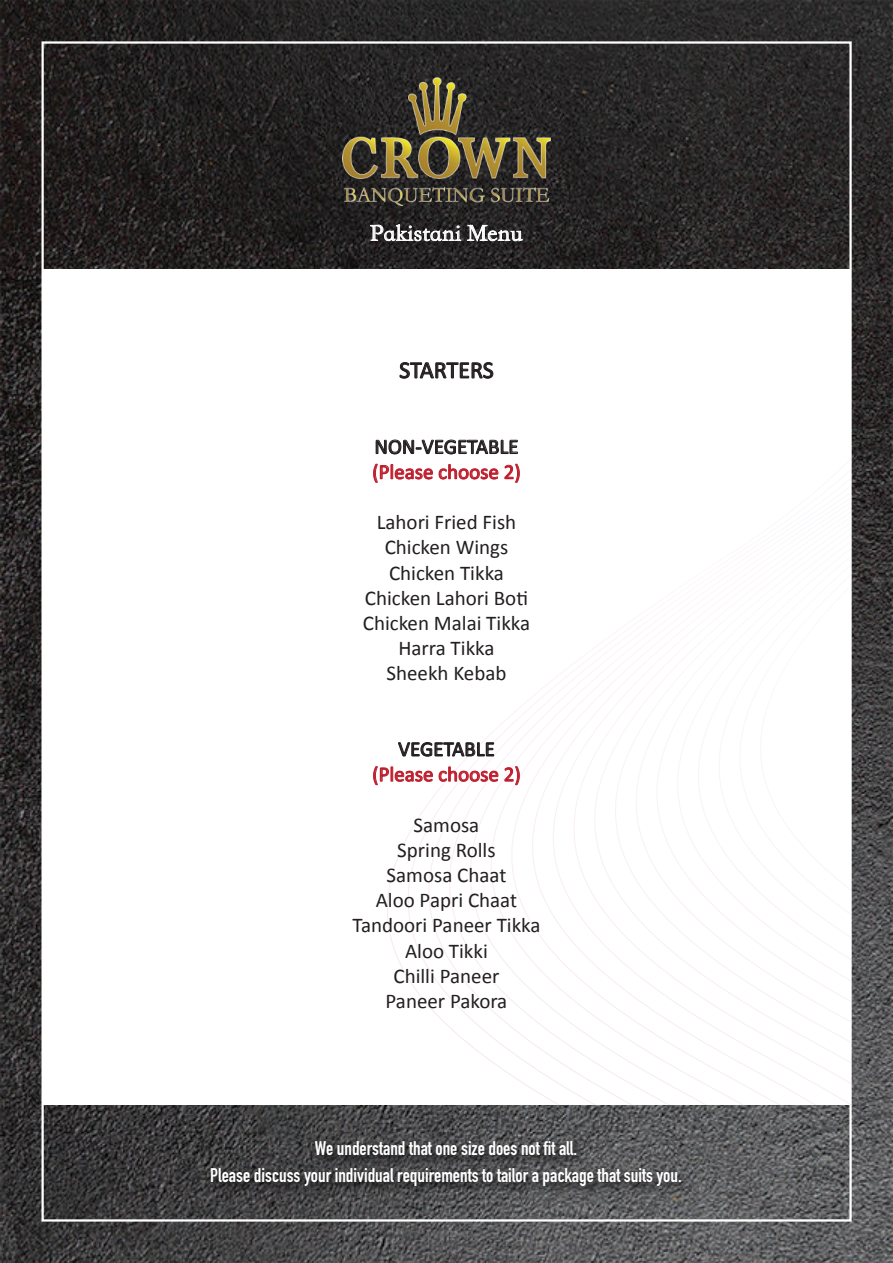
<style>
.page{position:relative;width:893px;height:1263px;background:#fff}
.page>*{position:absolute;margin:0;border:0;box-sizing:border-box;transform-origin:0 0}
.t1{font:24px "ST Song";color:#fff}
.t2{font:24px "Calibri";letter-spacing:-.005em;color:#231f20}
.t3{font:21px/25.2px "Calibri";color:#231f20;text-align:center}
.t4{font:21px "Calibri";color:#be1d2c}
.t5{font:700 19.5px/27px "DIN Condensed";color:#fff;text-align:center}
</style>
<div class="page">
<img style="left:0;top:0;width:893px;height:1263px">
<div style="left:43px;top:269px;width:807px;height:835px;background:#fff"></div>
<img style="left:0;top:1130px;width:893px;height:96px">
<svg style="left:375px;top:455px;width:479px;height:650px"></svg>
<svg style="left:370px;top:223px;width:153px;height:19px;background:#616060"></svg>
<img style="left:343px;top:78px;width:207px;height:127px">
<svg style="left:399px;top:362px;width:95px;height:17px"></svg>
<svg style="left:373px;top:439px;width:147px;height:46px"></svg>
<svg style="left:398px;top:738px;width:97px;height:22px"></svg>
<svg style="left:373px;top:766px;width:147px;height:21px"></svg>
<p class="t1" style="left:370px;top:219px;width:154px">Pakistani Menu</p>
<p class="t2" style="left:399px;top:353px;width:96px">STARTERS</p>
<p class="t3" style="left:374px;top:433px;width:146px">NON-VEGETABLE</p>
<p class="t4" style="left:372px;top:457px;width:150px">(Please choose 2)</p>
<p class="t3" style="left:363px;top:509px;width:169px">Lahori Fried Fish<br>Chicken Wings<br>Chicken Tikka<br>Chicken Lahori Boti<br>Chicken Malai Tikka<br>Harra Tikka<br>Sheekh Kebab</p>
<p class="t3" style="left:398px;top:736px;width:98px">VEGETABLE</p>
<p class="t4" style="left:372px;top:760px;width:150px">(Please choose 2)</p>
<p class="t3" style="left:352px;top:811px;width:190px">Samosa<br>Spring Rolls<br>Samosa Chaat<br>Aloo Papri Chaat<br>Tandoori Paneer Tikka<br>Aloo Tikki<br>Chilli Paneer<br>Paneer Pakora</p>
<p class="t5" style="left:210px;top:1135px;width:473px">We understand that one size does not fit all.<br>Please discuss your individual requirements to tailor a package that suits you.</p>
</div>
